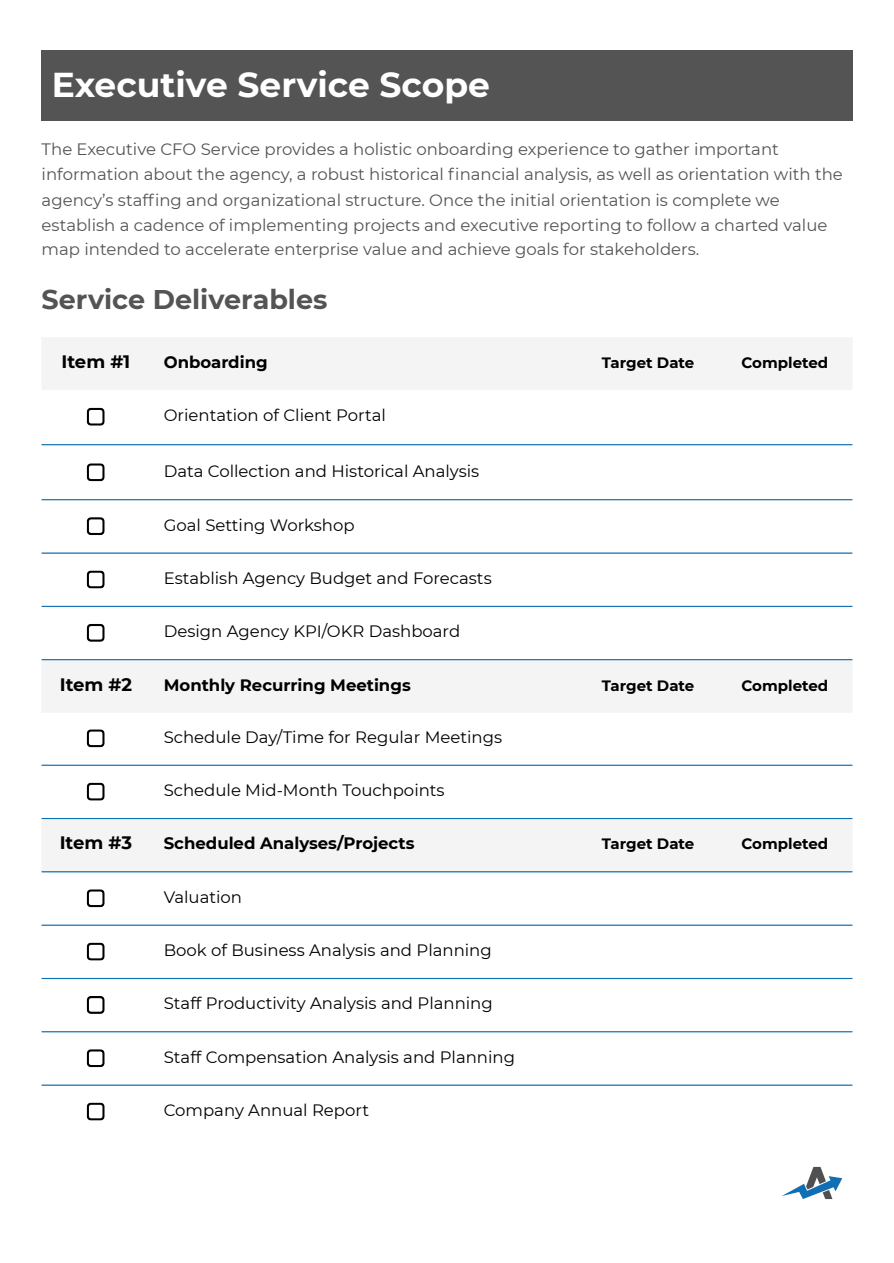
<style>
.page{position:relative;width:894px;height:1263px;background:#fff}
.page>*{position:absolute;margin:0;border:0;box-sizing:border-box;transform-origin:0 0}
.t1{font:700 34.5px "Montserrat";color:#fff}
.t2{font:700 27px "Montserrat";color:#545454}
.t3{font:700 18px "Montserrat";color:#000}
.t4{font:16.5px/25px "Montserrat";color:#545454}
.t5{font:16.5px "Montserrat";color:#000}
.t6{font:700 16.5px "Montserrat";color:#000}
.t7{font:700 15px "Montserrat";color:#000}
</style>
<div class="page">
<div style="left:42px;top:51px;width:810px;height:69px;background:#545454"></div>
<svg style="left:42px;top:338px;width:810px;height:533px"></svg>
<svg style="left:87px;top:408px;width:18px;height:18px"></svg>
<svg style="left:87px;top:463px;width:18px;height:18px"></svg>
<svg style="left:87px;top:517px;width:18px;height:18px"></svg>
<svg style="left:87px;top:570px;width:18px;height:18px"></svg>
<svg style="left:87px;top:624px;width:18px;height:18px"></svg>
<svg style="left:87px;top:729px;width:18px;height:18px"></svg>
<svg style="left:87px;top:783px;width:18px;height:18px"></svg>
<svg style="left:87px;top:889px;width:18px;height:18px"></svg>
<svg style="left:87px;top:943px;width:18px;height:18px"></svg>
<svg style="left:87px;top:996px;width:18px;height:18px"></svg>
<svg style="left:87px;top:1049px;width:18px;height:18px"></svg>
<svg style="left:87px;top:1102px;width:18px;height:18px"></svg>
<hr style="left:42px;top:444px;width:810px;height:1px;background:#1170b4">
<hr style="left:42px;top:499px;width:810px;height:1px;background:#1170b4">
<hr style="left:42px;top:552px;width:810px;height:2px;background:#1170b4">
<hr style="left:42px;top:606px;width:810px;height:1px;background:#1170b4">
<hr style="left:42px;top:659px;width:810px;height:1px;background:#1170b4">
<hr style="left:42px;top:765px;width:810px;height:1px;background:#1170b4">
<hr style="left:42px;top:818px;width:810px;height:1px;background:#1170b4">
<hr style="left:42px;top:871px;width:810px;height:1px;background:#1170b4">
<hr style="left:42px;top:925px;width:810px;height:1px;background:#1170b4">
<hr style="left:42px;top:978px;width:810px;height:1px;background:#1170b4">
<hr style="left:42px;top:1031px;width:810px;height:1px;background:#1170b4">
<hr style="left:42px;top:1084px;width:810px;height:2px;background:#1170b4">
<img style="left:782px;top:1166px;width:61px;height:34px">
<h2 class="t1" style="left:52px;top:63px;width:439px">Executive Service Scope</h2>
<h2 class="t4" style="left:42px;top:137px;width:802px">The Executive CFO Service provides a holistic onboarding experience to gather important information about the agency, a robust historical fi nancial analysis, as well as orientation with the agency’s staffi ng and organizational structure. Once the initial orientation is complete we establish a cadence of implementing projects and executive reporting to follow a charted value map intended to accelerate enterprise value and achieve goals for stakeholders.</h2>
<h2 class="t2" style="left:42px;top:283px;width:287px">Service Deliverables</h2>
<h1 class="t3" style="left:61px;top:350px;width:70px">Item #1</h1>
<p class="t6" style="left:164px;top:352px;width:105px">Onboarding</p>
<p class="t7" style="left:601px;top:353px;width:94px">Target Date</p>
<p class="t7" style="left:741px;top:353px;width:88px">Completed</p>
<p class="t5" style="left:164px;top:405px;width:224px">Orientation of Client Portal</p>
<p class="t5" style="left:164px;top:461px;width:317px">Data Collection and Historical Analysis</p>
<p class="t5" style="left:164px;top:515px;width:192px">Goal Setting Workshop</p>
<p class="t5" style="left:164px;top:568px;width:329px">Establish Agency Budget and Forecasts</p>
<p class="t5" style="left:164px;top:621px;width:298px">Design Agency KPI/OKR Dashboard</p>
<p class="t3" style="left:60px;top:673px;width:74px">Item #2</p>
<p class="t6" style="left:164px;top:675px;width:248px">Monthly Recurring Meetings</p>
<p class="t7" style="left:601px;top:676px;width:94px">Target Date</p>
<p class="t7" style="left:741px;top:676px;width:88px">Completed</p>
<p class="t5" style="left:164px;top:727px;width:340px">Schedule Day/Time for Regular Meetings</p>
<p class="t5" style="left:164px;top:780px;width:282px">Schedule Mid-Month Touchpoints</p>
<p class="t3" style="left:60px;top:832px;width:74px">Item #3</p>
<p class="t6" style="left:164px;top:833px;width:252px">Scheduled Analyses/Projects</p>
<p class="t7" style="left:601px;top:835px;width:94px">Target Date</p>
<p class="t7" style="left:741px;top:835px;width:88px">Completed</p>
<p class="t5" style="left:164px;top:887px;width:80px">Valuation</p>
<p class="t5" style="left:164px;top:940px;width:329px">Book of Business Analysis and Planning</p>
<p class="t5" style="left:164px;top:993px;width:330px">Staff Productivity Analysis and Planning</p>
<p class="t5" style="left:164px;top:1047px;width:352px">Staff Compensation Analysis and Planning</p>
<p class="t5" style="left:164px;top:1100px;width:207px">Company Annual Report</p>
</div>
